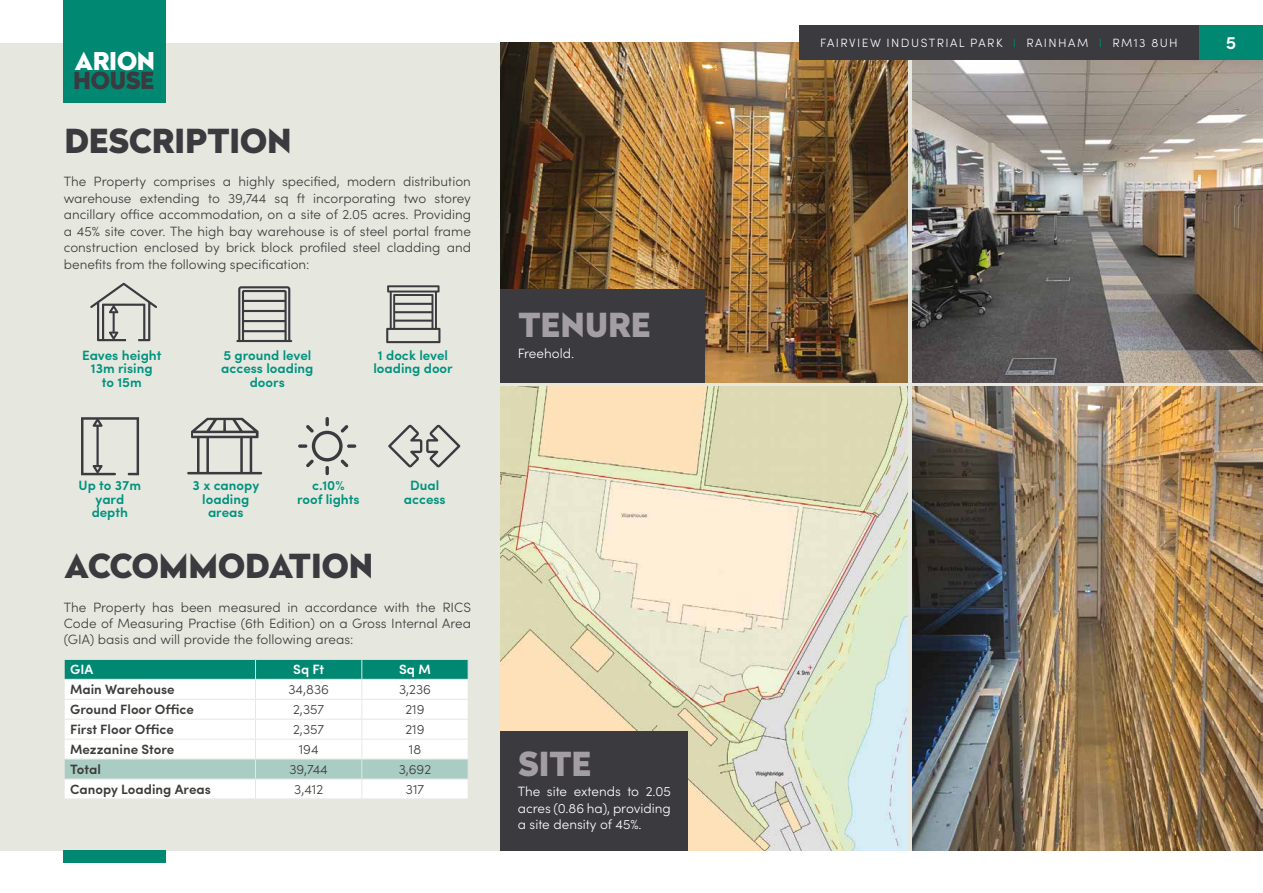
<style>
.page{position:relative;width:1263px;height:893px;background:#fff}
.page>*{position:absolute;margin:0;border:0;box-sizing:border-box;transform-origin:0 0}
.t1{font:900 33px "Radikal";color:#3a3a3f}
.t2{font:900 33px "Radikal";color:#a39ea1}
.t3{font:900 24.45px "Radikal";letter-spacing:-.01em;color:#fff}
.t4{font:900 23.55px "Radikal";letter-spacing:-.01em;color:#3a3a3f}
.t5{font:600 18px "Sofia Pro";color:#fff}
.t6{font:300 13.5px/16.5px "Sofia Pro";color:#3c3c3b;text-align:justify}
.t7{font:600 13.5px/13.5px "Sofia Pro";color:#00927e;text-align:center}
.t8{font:600 13.5px "Sofia Pro";color:#3c3c3b}
.t9{font:300 13.5px/16.5px "Sofia Pro";color:#fff;text-align:justify}
.t10{font:600 13.5px "Sofia Pro";color:#fff}
.t11{font:300 12px "Sofia Pro";letter-spacing:.12em;color:#fff}
.s1{color:#008872}
</style>
<div class="page">
<div style="left:0;top:43px;width:1263px;height:807px;background:#e6e8e0"></div>
<img style="left:912px;top:387px;width:351px;height:463px">
<img style="left:501px;top:43px;width:407px;height:340px">
<img style="left:912px;top:60px;width:351px;height:323px">
<div style="left:501px;top:289px;width:204px;height:94px;background:#3a3a3f"></div>
<svg style="left:90px;top:283px;width:67px;height:58px"></svg>
<svg style="left:81px;top:417px;width:58px;height:58px"></svg>
<svg style="left:187px;top:418px;width:75px;height:56px"></svg>
<svg style="left:298px;top:417px;width:58px;height:58px"></svg>
<svg style="left:388px;top:425px;width:72px;height:42px"></svg>
<svg style="left:236px;top:286px;width:56px;height:56px"></svg>
<svg style="left:386px;top:285px;width:54px;height:58px"></svg>
<svg style="left:64px;top:659px;width:405px;height:140px;background:#cfe6e2"></svg>
<img style="left:501px;top:387px;width:407px;height:463px">
<div style="left:501px;top:731px;width:187px;height:119px;background:#3a3a3f"></div>
<div style="left:64px;top:0;width:102px;height:102px;background:#008872"></div>
<div style="left:64px;top:850px;width:102px;height:13px;background:#008872"></div>
<div style="left:799px;top:26px;width:464px;height:34px;background:#3a3a3f"></div>
<div style="left:1199px;top:26px;width:64px;height:34px;background:#008872"></div>
<h2 class="t3" style="left:75px;top:42px;width:82px">ARION</h2>
<h3 class="t4" style="left:73px;top:63px;width:83px">HOUSE</h3>
<h1 class="t1" style="left:64px;top:116px;width:229px">DESCRIPTION</h1>
<p class="t6" style="left:64px;top:173px;width:409px">The Property comprises a highly specified, modern distribution warehouse extending to 39,744 sq ft incorporating two storey ancillary office accommodation, on a site of 2.05 acres. Providing a 45% site cover. The high bay warehouse is of steel portal frame construction enclosed by brick block profiled steel cladding and benefits from the following specification:</p>
<h1 class="t2" style="left:518px;top:300px;width:134px">TENURE</h1>
<p class="t7" style="left:82px;top:347px;width:81px">Eaves height</p>
<p class="t9" style="left:518px;top:344px;width:58px">Freehold.</p>
<p class="t7" style="left:91px;top:361px;width:63px">13m rising to 15m</p>
<p class="t7" style="left:221px;top:347px;width:94px">5 ground level access loading doors</p>
<p class="t7" style="left:373px;top:347px;width:81px">1 dock level loading door</p>
<p class="t7" style="left:79px;top:478px;width:64px">Up to 37m yard depth</p>
<p class="t7" style="left:193px;top:478px;width:68px">3 x canopy loading areas</p>
<p class="t7" style="left:297px;top:478px;width:64px">c.10%<br>roof lights</p>
<p class="t7" style="left:404px;top:478px;width:43px">Dual access</p>
<h1 class="t1" style="left:64px;top:541px;width:310px">ACCOMMODATION</h1>
<p class="t6" style="left:64px;top:598px;width:409px">The Property has been measured in accordance with the RICS Code of Measuring Practise (6th Edition) on a Gross Internal Area (GIA) basis and will provide the following areas:</p>
<p class="t10" style="left:70px;top:659px;width:25px">GIA</p>
<p class="t10" style="left:293px;top:659px;width:33px">Sq Ft</p>
<p class="t10" style="left:399px;top:659px;width:33px">Sq M</p>
<p class="t8" style="left:70px;top:679px;width:106px">Main Warehouse</p>
<p class="t6" style="left:288px;top:680px;width:42px">34,836</p>
<p class="t6" style="left:399px;top:680px;width:33px">3,236</p>
<p class="t8" style="left:70px;top:699px;width:125px">Ground Floor Office</p>
<p class="t6" style="left:293px;top:700px;width:33px">2,357</p>
<p class="t6" style="left:405px;top:700px;width:21px">219</p>
<p class="t8" style="left:70px;top:719px;width:105px">First Floor Office</p>
<p class="t6" style="left:293px;top:720px;width:33px">2,357</p>
<p class="t6" style="left:405px;top:720px;width:21px">219</p>
<p class="t8" style="left:70px;top:739px;width:106px">Mezzanine Store</p>
<p class="t6" style="left:299px;top:740px;width:21px">194</p>
<p class="t6" style="left:409px;top:740px;width:14px">18</p>
<p class="t8" style="left:70px;top:759px;width:32px">Total</p>
<p class="t6" style="left:289px;top:760px;width:40px">39,744</p>
<p class="t6" style="left:399px;top:760px;width:34px">3,692</p>
<p class="t8" style="left:70px;top:779px;width:142px">Canopy Loading Areas</p>
<p class="t6" style="left:294px;top:780px;width:30px">3,412</p>
<p class="t6" style="left:406px;top:780px;width:20px">317</p>
<h1 class="t2" style="left:518px;top:739px;width:75px">SITE</h1>
<p class="t9" style="left:518px;top:783px;width:155px">The site extends to 2.05 acres (0.86 ha), providing a site density of 45%.</p>
<p class="t11" style="left:820px;top:34px;width:359px">FAIRVIEW INDUSTRIAL PARK <span class="s1">I</span> RAINHAM <span class="s1">I</span> RM13 8UH</p>
<h3 class="t5" style="left:1226px;top:29px;width:12px">5</h3>
</div>
